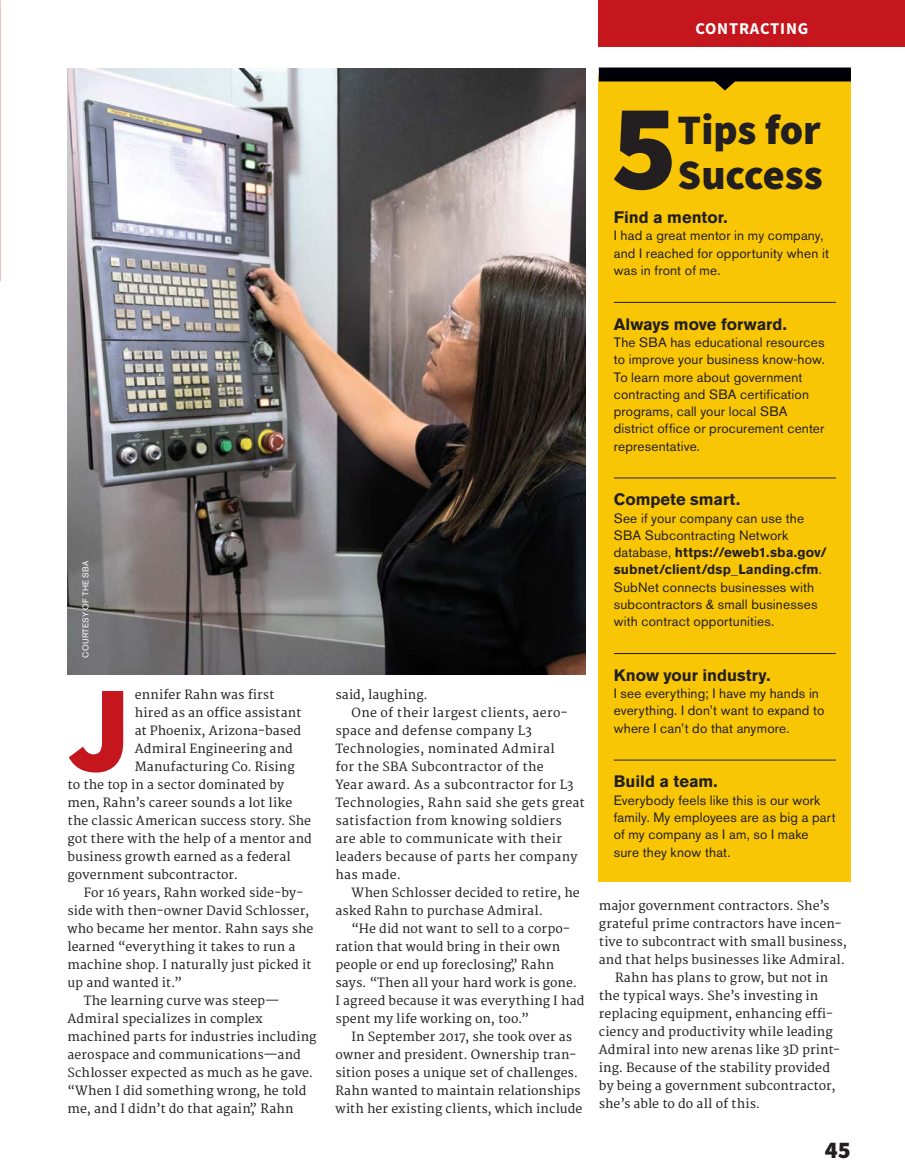
<style>
.page{position:relative;width:905px;height:1175px;background:#fff}
.page>*{position:absolute;margin:0;border:0;box-sizing:border-box;transform-origin:0 0}
.t1{font:900 123.15px "Source Sans Pro";color:#c4161c}
.t2{font:900 123.15px "Source Sans Pro";color:#231f20}
.t3{font:900 42px/45px "Source Sans Pro";color:#231f20}
.t4{font:900 24px "Source Sans Pro";color:#231f20}
.t5{font:700 16.5px "Akzidenz Grotesk BE";color:#231f20}
.t6{font:700 16.5px "Source Sans Pro";letter-spacing:.05em;color:#fff}
.t7{font:13.5px/17.2px "Akzidenz Grotesk BE";letter-spacing:.01em;color:#231f20}
.t8{font:12.3px "Merriweather";letter-spacing:.01em;color:#231f20}
.t9{font:12.3px "Merriweather";letter-spacing:.03em;color:#231f20}
.t10{font:8.25px "Akzidenz Grotesk BE";letter-spacing:.03em;color:#fff}
.s1{font-weight:700}
</style>
<div class="page">
<div style="left:598px;top:76px;width:252px;height:806px;background:#f9c606"></div>
<svg style="left:598px;top:68px;width:252px;height:22px"></svg>
<hr style="left:614px;top:302px;width:222px;height:1px;background:#231f20">
<hr style="left:614px;top:477px;width:222px;height:1px;background:#231f20">
<hr style="left:614px;top:653px;width:222px;height:1px;background:#231f20">
<hr style="left:614px;top:759px;width:222px;height:1px;background:#231f20">
<img style="left:68px;top:68px;width:517px;height:606px">
<div style="left:598px;top:0;width:306px;height:46px;background:#c4161c"></div>
<h3 class="t6" style="left:695px;top:17px;width:114px">CONTRACTING</h3>
<p class="t10" style="left:81px;top:658px;width:99px;rotate:-90deg">COURTESY OF THE SBA</p>
<h1 class="t1" style="left:68px;top:645px;width:66px">J</h1>
<p class="t8" style="left:135px;top:687px;width:141px">ennifer Rahn was first</p>
<p class="t8" style="left:135px;top:705px;width:168px">hired as an office assistant</p>
<p class="t8" style="left:135px;top:723px;width:168px">at Phoenix, Arizona-based</p>
<p class="t8" style="left:135px;top:741px;width:159px">Admiral Engineering and</p>
<p class="t8" style="left:135px;top:759px;width:161px">Manufacturing Co. Rising</p>
<p class="t8" style="left:68px;top:777px;width:218px">to the top in a sector dominated by</p>
<p class="t8" style="left:68px;top:795px;width:226px">men, Rahn’s career sounds a lot like</p>
<p class="t8" style="left:68px;top:813px;width:245px">the classic American success story. She</p>
<p class="t8" style="left:68px;top:831px;width:246px">got there with the help of a mentor and</p>
<p class="t8" style="left:68px;top:849px;width:225px">business growth earned as a federal</p>
<p class="t8" style="left:68px;top:867px;width:172px">government subcontractor.</p>
<p class="t8" style="left:84px;top:885px;width:221px">For 16 years, Rahn worked side-by-</p>
<p class="t8" style="left:68px;top:903px;width:243px">side with then-owner David Schlosser,</p>
<p class="t8" style="left:68px;top:921px;width:247px">who became her mentor. Rahn says she</p>
<p class="t8" style="left:68px;top:939px;width:229px">learned “everything it takes to run a</p>
<p class="t8" style="left:68px;top:957px;width:245px">machine shop. I naturally just picked it</p>
<p class="t8" style="left:68px;top:975px;width:116px">up and wanted it.”</p>
<p class="t8" style="left:84px;top:993px;width:197px">The learning curve was steep—</p>
<p class="t8" style="left:68px;top:1011px;width:197px">Admiral specializes in complex</p>
<p class="t8" style="left:68px;top:1029px;width:250px">machined parts for industries including</p>
<p class="t8" style="left:68px;top:1047px;width:235px">aerospace and communications—and</p>
<p class="t8" style="left:68px;top:1065px;width:247px">Schlosser expected as much as he gave.</p>
<p class="t8" style="left:68px;top:1083px;width:240px">“When I did something wrong, he told</p>
<p class="t8" style="left:68px;top:1101px;width:227px">me, and I didn’t do that again,” Rahn</p>
<h1 class="t2" style="left:611px;top:63px;width:68px">5</h1>
<h2 class="t3" style="left:677px;top:106px;width:147px">Tips for<br>Success</h2>
<h3 class="t5" style="left:614px;top:208px;width:115px">Find a mentor.</h3>
<p class="t7" style="left:614px;top:227px;width:217px">I had a great mentor in my company, and I reached for opportunity when it was in front of me.</p>
<h3 class="t5" style="left:614px;top:314px;width:174px">Always move forward.</h3>
<p class="t7" style="left:614px;top:334px;width:212px">The SBA has educational resources to improve your business know-how.<br>To learn more about government contracting and SBA certification programs, call your local SBA district office or procurement center representative.</p>
<h3 class="t5" style="left:614px;top:490px;width:128px">Compete smart.</h3>
<p class="t7" style="left:614px;top:509px;width:215px">See if your company can use the<br>SBA Subcontracting Network database, <span class="s1">https://eweb1.sba.gov/ subnet/client/dsp_Landing.cfm</span>.<br>SubNet connects businesses with subcontractors &amp; small businesses with contract opportunities.</p>
<p class="t8" style="left:335px;top:687px;width:94px">said, laughing.</p>
<p class="t8" style="left:351px;top:705px;width:218px">One of their largest clients, aero-</p>
<p class="t8" style="left:335px;top:723px;width:198px">space and defense company L3</p>
<p class="t9" style="left:335px;top:741px;width:221px">Technologies, nominated Admiral</p>
<p class="t8" style="left:335px;top:759px;width:210px">for the SBA Subcontractor of the</p>
<p class="t8" style="left:335px;top:777px;width:240px">Year award. As a subcontractor for L3</p>
<p class="t8" style="left:335px;top:795px;width:251px">Technologies, Rahn said she gets great</p>
<p class="t9" style="left:335px;top:813px;width:228px">satisfaction from knowing soldiers</p>
<p class="t8" style="left:335px;top:831px;width:228px">are able to communicate with their</p>
<p class="t8" style="left:335px;top:849px;width:244px">leaders because of parts her company</p>
<p class="t8" style="left:335px;top:867px;width:67px">has made.</p>
<p class="t8" style="left:351px;top:885px;width:229px">When Schlosser decided to retire, he</p>
<p class="t8" style="left:335px;top:903px;width:209px">asked Rahn to purchase Admiral.</p>
<p class="t8" style="left:351px;top:921px;width:220px">“He did not want to sell to a corpo-</p>
<p class="t8" style="left:335px;top:939px;width:226px">ration that would bring in their own</p>
<p class="t8" style="left:335px;top:957px;width:220px">people or end up foreclosing,” Rahn</p>
<p class="t8" style="left:335px;top:975px;width:243px">says. “Then all your hard work is gone.</p>
<p class="t8" style="left:335px;top:993px;width:250px">I agreed because it was everything I had</p>
<p class="t8" style="left:335px;top:1011px;width:195px">spent my life working on, too.”</p>
<p class="t8" style="left:351px;top:1029px;width:222px">In September 2017, she took over as</p>
<p class="t8" style="left:335px;top:1047px;width:243px">owner and president. Ownership tran-</p>
<p class="t8" style="left:335px;top:1065px;width:244px">sition poses a unique set of challenges.</p>
<p class="t8" style="left:335px;top:1083px;width:247px">Rahn wanted to maintain relationships</p>
<p class="t8" style="left:335px;top:1101px;width:248px">with her existing clients, which include</p>
<h3 class="t5" style="left:614px;top:665px;width:158px">Know your industry.</h3>
<p class="t7" style="left:614px;top:685px;width:212px">I see everything; I have my hands in everything. I don’t want to expand to where I can’t do that anymore.</p>
<h3 class="t5" style="left:614px;top:772px;width:105px">Build a team.</h3>
<p class="t7" style="left:614px;top:791px;width:223px">Everybody feels like this is our work family. My employees are as big a part of my company as I am, so I make sure they know that.</p>
<p class="t8" style="left:598px;top:898px;width:232px">major government contractors. She’s</p>
<p class="t8" style="left:598px;top:916px;width:244px">grateful prime contractors have incen-</p>
<p class="t8" style="left:598px;top:934px;width:249px">tive to subcontract with small business,</p>
<p class="t8" style="left:598px;top:952px;width:248px">and that helps businesses like Admiral.</p>
<p class="t8" style="left:615px;top:970px;width:214px">Rahn has plans to grow, but not in</p>
<p class="t8" style="left:598px;top:988px;width:221px">the typical ways. She’s investing in</p>
<p class="t8" style="left:598px;top:1006px;width:236px">replacing equipment, enhancing effi-</p>
<p class="t8" style="left:598px;top:1024px;width:235px">ciency and productivity while leading</p>
<p class="t8" style="left:598px;top:1042px;width:243px">Admiral into new arenas like 3D print-</p>
<p class="t8" style="left:598px;top:1060px;width:233px">ing. Because of the stability provided</p>
<p class="t8" style="left:598px;top:1078px;width:238px">by being a government subcontractor,</p>
<p class="t8" style="left:598px;top:1096px;width:163px">she’s able to do all of this.</p>
<h3 class="t4" style="left:824px;top:1133px;width:27px">45</h3>
</div>
